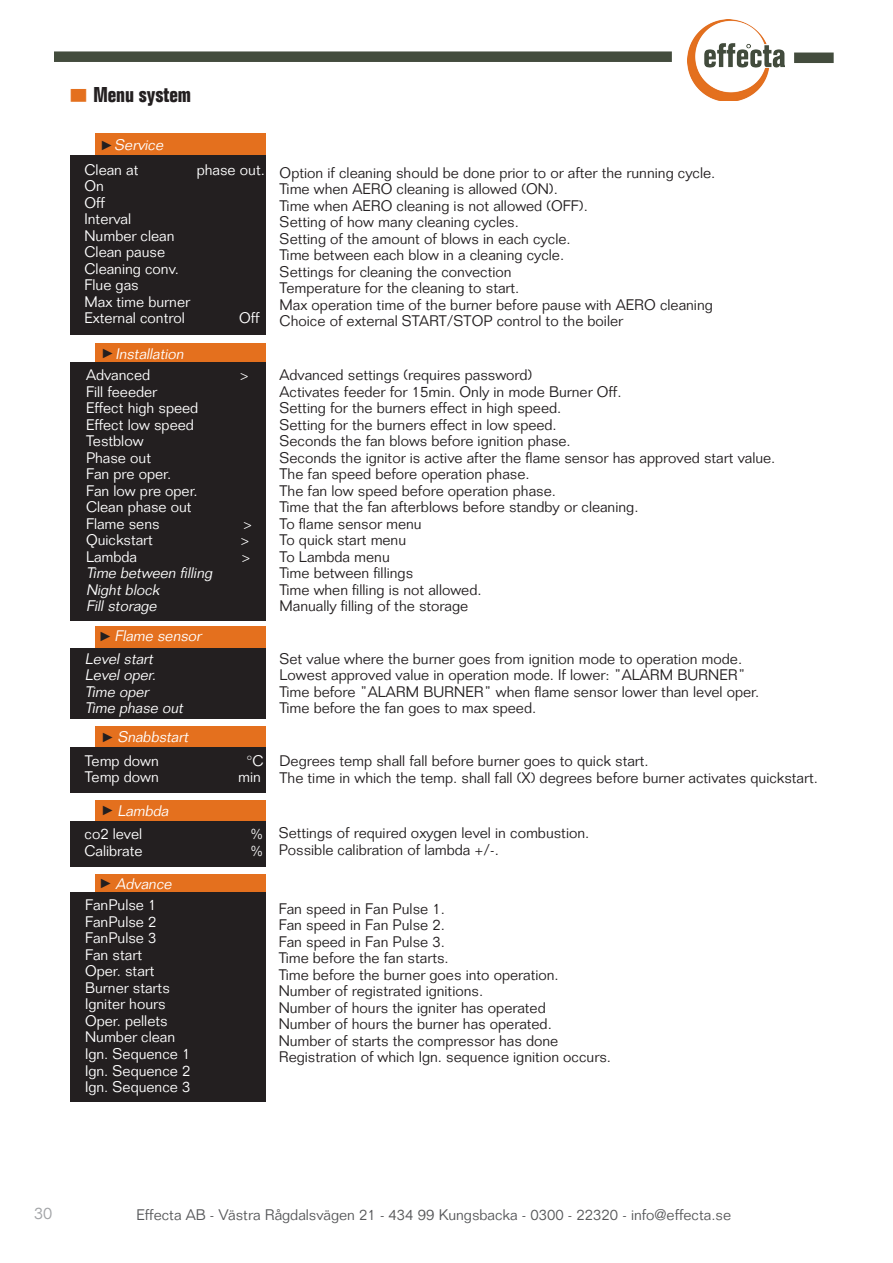
<style>
.page{position:relative;width:893px;height:1263px;background:#fff}
.page>*{position:absolute;margin:0;border:0;box-sizing:border-box;transform-origin:0 0}
.Rubrik{font:700 condensed 21px "Folio Std";color:#231f20}
.t1{font:300 16.5px "Folio Std";color:#a1a3a6}
.Bröd{font:300 15px "Folio Std";color:#231f20}
.INFO_SMALL{font:300 15px/16.5px "Folio Std";color:#fff}
.INFO_SMALL-2{font:italic 300 15px "Folio Std";color:#fff}
.t2{font:300 15px "Folio Std";color:#57585a}
.Meny{font:300 15px "Folio Std";color:#231f20}
.t3{font:500 13.5px "Franklin Gothic";color:#231f20}
.s1{font-family:"Impact";font-weight:400;font-stretch:normal;color:#e4701e}
</style>
<div class="page">
<div style="left:54px;top:51px;width:618px;height:11px;background:#434c3d"></div>
<div style="left:794px;top:53px;width:40px;height:10px;background:#434c3d"></div>
<img style="left:688px;top:20px;width:96px;height:81px">
<div style="left:96px;top:134px;width:170px;height:21px;background:#e4701e"></div>
<div style="left:70px;top:155px;width:196px;height:180px;background:#231f20"></div>
<div style="left:96px;top:344px;width:170px;height:21px;background:#e4701e"></div>
<div style="left:70px;top:362px;width:196px;height:258px;background:#231f20"></div>
<div style="left:96px;top:726px;width:170px;height:21px;background:#e4701e"></div>
<div style="left:70px;top:747px;width:196px;height:46px;background:#231f20"></div>
<div style="left:96px;top:627px;width:170px;height:21px;background:#e4701e"></div>
<div style="left:70px;top:648px;width:196px;height:71px;background:#231f20"></div>
<div style="left:96px;top:801px;width:170px;height:21px;background:#e4701e"></div>
<div style="left:70px;top:821px;width:196px;height:46px;background:#231f20"></div>
<div style="left:96px;top:874px;width:170px;height:21px;background:#e4701e"></div>
<div style="left:70px;top:893px;width:196px;height:209px;background:#231f20"></div>
<p class="Rubrik" style="left:71px;top:83px;width:122px"><span class="s1">▀</span> Menu system</p>
<p class="t3" style="left:100px;top:137px;width:15px">►</p>
<p class="INFO_SMALL-2" style="left:114px;top:136px;width:54px">Service</p>
<p class="INFO_SMALL" style="left:85px;top:161px;width:55px">Clean at</p>
<p class="INFO_SMALL" style="left:197px;top:161px;width:70px">phase out.</p>
<p class="INFO_SMALL" style="left:85px;top:178px;width:21px">On</p>
<p class="INFO_SMALL" style="left:85px;top:194px;width:22px">Off</p>
<p class="INFO_SMALL" style="left:85px;top:211px;width:48px">Interval</p>
<p class="INFO_SMALL" style="left:85px;top:227px;width:92px">Number clean</p>
<p class="INFO_SMALL" style="left:85px;top:244px;width:82px">Clean pause</p>
<p class="INFO_SMALL" style="left:85px;top:260px;width:96px">Cleaning conv.</p>
<p class="INFO_SMALL" style="left:85px;top:277px;width:56px">Flue gas</p>
<p class="INFO_SMALL" style="left:85px;top:293px;width:107px">Max time burner</p>
<p class="INFO_SMALL" style="left:85px;top:310px;width:102px">External control</p>
<p class="INFO_SMALL" style="left:239px;top:310px;width:22px">Off</p>
<p class="t3" style="left:101px;top:345px;width:15px">►</p>
<p class="INFO_SMALL-2" style="left:115px;top:345px;width:73px">Installation</p>
<p class="INFO_SMALL" style="left:86px;top:367px;width:66px">Advanced</p>
<p class="INFO_SMALL" style="left:240px;top:367px;width:10px">&gt;</p>
<p class="INFO_SMALL" style="left:86px;top:383px;width:73px">Fill feeeder</p>
<p class="INFO_SMALL" style="left:86px;top:400px;width:114px">Effect high speed</p>
<p class="INFO_SMALL" style="left:86px;top:416px;width:109px">Effect low speed</p>
<p class="INFO_SMALL" style="left:86px;top:433px;width:59px">Testblow</p>
<p class="INFO_SMALL" style="left:86px;top:449px;width:67px">Phase out</p>
<p class="INFO_SMALL" style="left:86px;top:466px;width:87px">Fan pre oper.</p>
<p class="INFO_SMALL" style="left:86px;top:482px;width:113px">Fan low pre oper.</p>
<p class="INFO_SMALL" style="left:86px;top:499px;width:107px">Clean phase out</p>
<p class="INFO_SMALL" style="left:86px;top:515px;width:75px">Flame sens</p>
<p class="INFO_SMALL" style="left:243px;top:515px;width:10px">&gt;</p>
<p class="INFO_SMALL" style="left:86px;top:532px;width:68px">Quickstart</p>
<p class="INFO_SMALL" style="left:241px;top:532px;width:11px">&gt;</p>
<p class="INFO_SMALL" style="left:86px;top:548px;width:53px">Lambda</p>
<p class="INFO_SMALL" style="left:241px;top:548px;width:10px">&gt;</p>
<p class="INFO_SMALL-2" style="left:86px;top:564px;width:131px">Time between filling</p>
<p class="INFO_SMALL-2" style="left:86px;top:581px;width:78px">Night block</p>
<p class="INFO_SMALL-2" style="left:86px;top:597px;width:75px">Fill storage</p>
<p class="t3" style="left:99px;top:628px;width:15px">►</p>
<p class="INFO_SMALL-2" style="left:114px;top:627px;width:92px">Flame sensor</p>
<p class="INFO_SMALL-2" style="left:85px;top:650px;width:73px">Level start</p>
<p class="INFO_SMALL-2" style="left:85px;top:666px;width:76px">Level oper.</p>
<p class="INFO_SMALL-2" style="left:85px;top:683px;width:68px">Time oper</p>
<p class="INFO_SMALL-2" style="left:85px;top:699px;width:103px">Time phase out</p>
<p class="t3" style="left:101px;top:729px;width:15px">►</p>
<p class="INFO_SMALL-2" style="left:117px;top:728px;width:76px">Snabbstart</p>
<p class="INFO_SMALL" style="left:85px;top:752px;width:76px">Temp down</p>
<p class="INFO_SMALL" style="left:246px;top:752px;width:19px">°C</p>
<p class="INFO_SMALL" style="left:85px;top:769px;width:76px">Temp down</p>
<p class="INFO_SMALL" style="left:238px;top:769px;width:24px">min</p>
<p class="t3" style="left:101px;top:802px;width:15px">►</p>
<p class="INFO_SMALL-2" style="left:117px;top:802px;width:56px">Lambda</p>
<p class="INFO_SMALL" style="left:85px;top:826px;width:59px">co2 level</p>
<p class="INFO_SMALL" style="left:250px;top:826px;width:15px">%</p>
<p class="INFO_SMALL" style="left:85px;top:842px;width:60px">Calibrate</p>
<p class="INFO_SMALL" style="left:250px;top:842px;width:15px">%</p>
<p class="t3" style="left:99px;top:875px;width:15px">►</p>
<p class="INFO_SMALL-2" style="left:116px;top:874px;width:61px">Advance</p>
<p class="INFO_SMALL" style="left:85px;top:897px;width:73px">FanPulse 1</p>
<p class="INFO_SMALL" style="left:85px;top:913px;width:73px">FanPulse 2</p>
<p class="INFO_SMALL" style="left:85px;top:930px;width:73px">FanPulse 3</p>
<p class="INFO_SMALL" style="left:85px;top:946px;width:58px">Fan start</p>
<p class="INFO_SMALL" style="left:85px;top:963px;width:71px">Oper. start</p>
<p class="INFO_SMALL" style="left:85px;top:979px;width:86px">Burner starts</p>
<p class="INFO_SMALL" style="left:85px;top:996px;width:82px">Igniter hours</p>
<p class="INFO_SMALL" style="left:85px;top:1012px;width:84px">Oper. pellets</p>
<p class="INFO_SMALL" style="left:85px;top:1029px;width:92px">Number clean</p>
<p class="INFO_SMALL" style="left:85px;top:1045px;width:107px">Ign. Sequence 1<br>Ign. Sequence 2</p>
<p class="INFO_SMALL" style="left:85px;top:1078px;width:107px">Ign. Sequence 3</p>
<p class="Bröd" style="left:280px;top:163px;width:437px">Option if cleaning should be done prior to or after the running cycle.</p>
<p class="Bröd" style="left:280px;top:180px;width:280px">Time when AERO cleaning is allowed (ON).</p>
<p class="Bröd" style="left:280px;top:196px;width:310px">Time when AERO cleaning is not allowed (OFF).</p>
<p class="Bröd" style="left:280px;top:213px;width:241px">Setting of how many cleaning cycles.</p>
<p class="Bröd" style="left:280px;top:229px;width:292px">Setting of the amount of blows in each cycle.</p>
<p class="Bröd" style="left:280px;top:246px;width:286px">Time between each blow in a cleaning cycle.</p>
<p class="Bröd" style="left:280px;top:262px;width:234px">Settings for cleaning the convection</p>
<p class="Bröd" style="left:280px;top:279px;width:241px">Temperature for the cleaning to start.</p>
<p class="Bröd" style="left:280px;top:295px;width:435px">Max operation time of the burner before pause with AERO cleaning</p>
<p class="Bröd" style="left:280px;top:312px;width:345px">Choice of external START/STOP control to the boiler</p>
<p class="Bröd" style="left:279px;top:366px;width:254px">Advanced settings (requires password)</p>
<p class="Bröd" style="left:279px;top:383px;width:344px">Activates feeder for 15min. Only in mode Burner Off.</p>
<p class="Bröd" style="left:279px;top:399px;width:283px">Setting for the burners effect in high speed.</p>
<p class="Bröd" style="left:279px;top:416px;width:279px">Setting for the burners effect in low speed.</p>
<p class="Bröd" style="left:279px;top:432px;width:293px">Seconds the fan blows before ignition phase.</p>
<p class="Bröd" style="left:279px;top:449px;width:497px">Seconds the ignitor is active after the flame sensor has approved start value.</p>
<p class="Bröd" style="left:279px;top:465px;width:252px">The fan speed before operation phase.</p>
<p class="Bröd" style="left:279px;top:482px;width:278px">The fan low speed before operation phase.</p>
<p class="Bröd" style="left:279px;top:498px;width:360px">Time that the fan afterblows before standby or cleaning.</p>
<p class="Bröd" style="left:279px;top:515px;width:144px">To flame sensor menu</p>
<p class="Bröd" style="left:279px;top:531px;width:128px">To quick start menu</p>
<p class="Bröd" style="left:279px;top:548px;width:112px">To Lambda menu</p>
<p class="Bröd" style="left:279px;top:564px;width:135px">Time between fillings</p>
<p class="Bröd" style="left:279px;top:581px;width:204px">Time when filling is not allowed.</p>
<p class="Bröd" style="left:279px;top:597px;width:190px">Manually filling of the storage</p>
<p class="Bröd" style="left:279px;top:650px;width:464px">Set value where the burner goes from ignition mode to operation mode.</p>
<p class="Bröd" style="left:279px;top:666px;width:468px">Lowest approved value in operation mode. If lower: ”ALARM BURNER”</p>
<p class="Bröd" style="left:279px;top:683px;width:481px">Time before ”ALARM BURNER” when flame sensor lower than level oper.</p>
<p class="Bröd" style="left:279px;top:699px;width:258px">Time before the fan goes to max speed.</p>
<p class="Bröd" style="left:279px;top:752px;width:371px">Degrees temp shall fall before burner goes to quick start.</p>
<p class="Bröd" style="left:279px;top:768px;width:540px">The time in which the temp. shall fall (X) degrees before burner activates quickstart.</p>
<p class="Bröd" style="left:279px;top:824px;width:312px">Settings of required oxygen level in combustion.</p>
<p class="Bröd" style="left:279px;top:840px;width:222px">Possible calibration of lambda +/-.</p>
<p class="Bröd" style="left:279px;top:899px;width:168px">Fan speed in Fan Pulse 1.</p>
<p class="Bröd" style="left:279px;top:916px;width:168px">Fan speed in Fan Pulse 2.</p>
<p class="Bröd" style="left:279px;top:932px;width:168px">Fan speed in Fan Pulse 3.</p>
<p class="Bröd" style="left:279px;top:949px;width:172px">Time before the fan starts.</p>
<p class="Bröd" style="left:279px;top:965px;width:282px">Time before the burner goes into operation.</p>
<p class="Bröd" style="left:279px;top:982px;width:206px">Number of registrated ignitions.</p>
<p class="Bröd" style="left:279px;top:998px;width:269px">Number of hours the igniter has operated</p>
<p class="Bröd" style="left:279px;top:1015px;width:275px">Number of hours the burner has operated.</p>
<p class="Bröd" style="left:279px;top:1031px;width:281px">Number of starts the compressor has done</p>
<p class="Meny" style="left:279px;top:1048px;width:334px">Registration of which Ign. sequence ignition occurs.</p>
<p class="t1" style="left:34px;top:1204px;width:20px">30</p>
<p class="t2" style="left:136px;top:1205px;width:596px">Effecta AB - Västra Rågdalsvägen 21 - 434 99 Kungsbacka - 0300 - 22320 - info@effecta.se</p>
</div>
